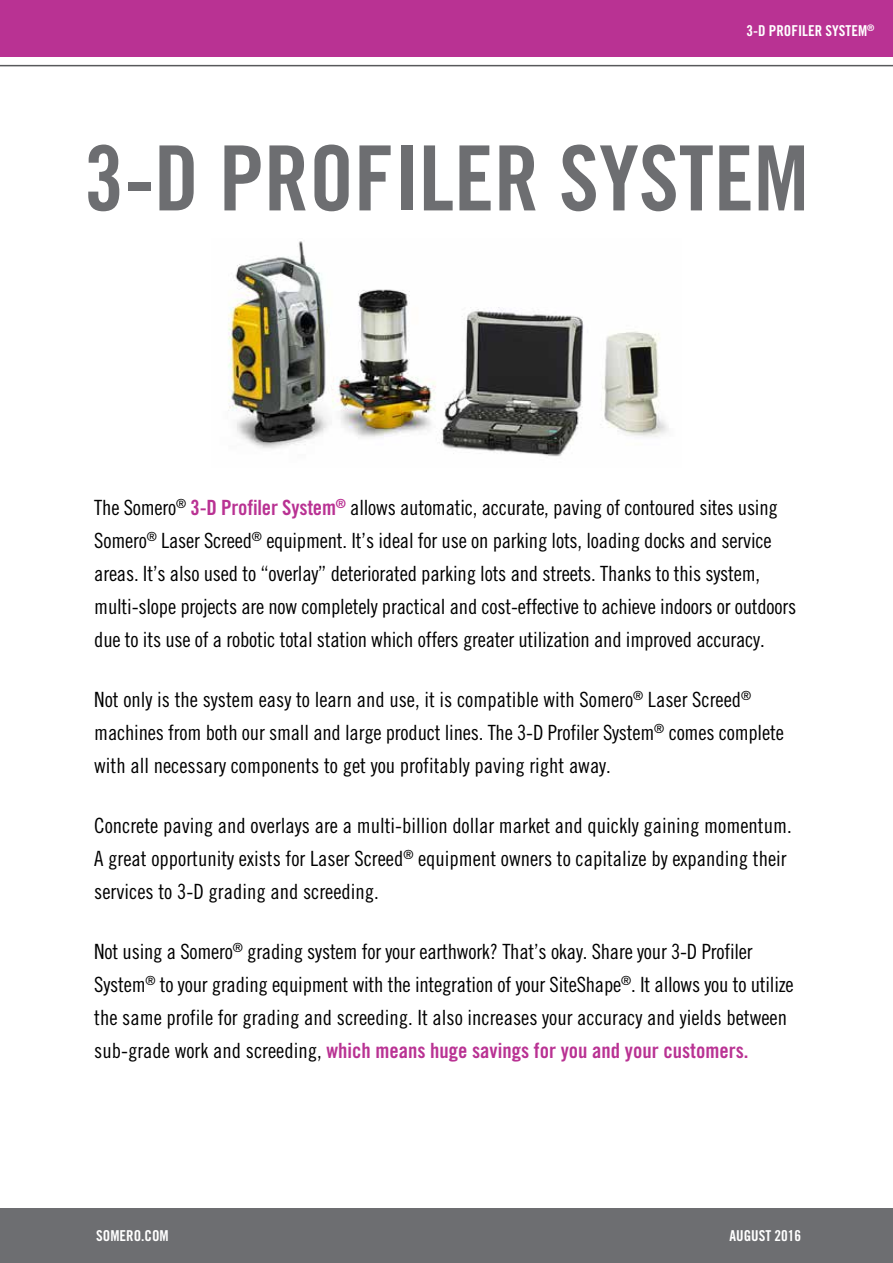
<style>
.page{position:relative;width:893px;height:1263px;background:#fff}
.page>*{position:absolute;margin:0;border:0;box-sizing:border-box;transform-origin:0 0}
.t1{font:90px "Trade Gothic LT Std Bd Cn 20";color:#6d6e71}
.t2{font:21px/33px "Trade Gothic LT Std Cn 18";letter-spacing:-.01em;color:#000}
.t3{font:21px "Trade Gothic LT Std Bd Cn 20";color:#b93293}
.t4{font:15px "Trade Gothic LT Std Bd Cn 20";color:#fff}
.s1{font-family:"Trade Gothic LT Std Bd Cn 20";color:#b93293}
.s2{font-family:"Trade Gothic LT Std Cn 18";color:#000}
</style>
<div class="page">
<div style="left:0;top:1208px;width:893px;height:54px;background:#6d6e71"></div>
<div style="left:0;top:0;width:893px;height:56px;background:#b93293"></div>
<hr style="left:0;top:65px;width:893px;height:1px;background:#58595b">
<img style="left:228px;top:241px;width:441px;height:216px">
<p class="t4" style="left:746px;top:22px;width:129px">3-D PROFILER SYSTEM<sup>®</sup></p>
<h1 class="t1" style="left:84px;top:124px;width:726px">3-D PROFILER SYSTEM</h1>
<p class="t2" style="left:94px;top:491px;width:704px">The Somero<sup>®</sup> <span class="s1">3-D Profiler System</span><sup>®</sup> allows automatic, accurate, paving of contoured sites using Somero<sup>®</sup> Laser Screed<sup>®</sup> equipment. It’s ideal for use on parking lots, loading docks and service areas. It’s also used to “overlay” deteriorated parking lots and streets. Thanks to this system, multi-slope projects are now completely practical and cost-effective to achieve indoors or outdoors due to its use of a robotic total station which offers greater utilization and improved accuracy.</p>
<p class="t2" style="left:94px;top:683px;width:691px">Not only is the system easy to learn and use, it is compatible with Somero<sup>®</sup> Laser Screed<sup>® </sup>machines from both our small and large product lines. The 3-D Profiler System<sup>®</sup> comes complete with all necessary components to get you profitably paving right away.</p>
<p class="t2" style="left:94px;top:809px;width:699px">Concrete paving and overlays are a multi-billion dollar market and quickly gaining momentum.<br>A great opportunity exists for Laser Screed<sup>®</sup> equipment owners to capitalize by expanding their services to 3-D grading and screeding.</p>
<p class="t2" style="left:94px;top:935px;width:701px">Not using a Somero<sup>®</sup> grading system for your earthwork? That’s okay. Share your 3-D Profiler<br>System<sup>®</sup> to your grading equipment with the integration of your SiteShape<sup>®</sup>. It allows you to utilize the same profile for grading and screeding. It also increases your accuracy and yields between</p>
<p class="t3" style="left:94px;top:1038px;width:656px"><span class="s2">sub-grade work and screeding,</span> which means huge savings for you and your customers.</p>
<p class="t4" style="left:96px;top:1226px;width:74px">SOMERO.COM</p>
<p class="t4" style="left:730px;top:1226px;width:73px">AUGUST 2016</p>
</div>
